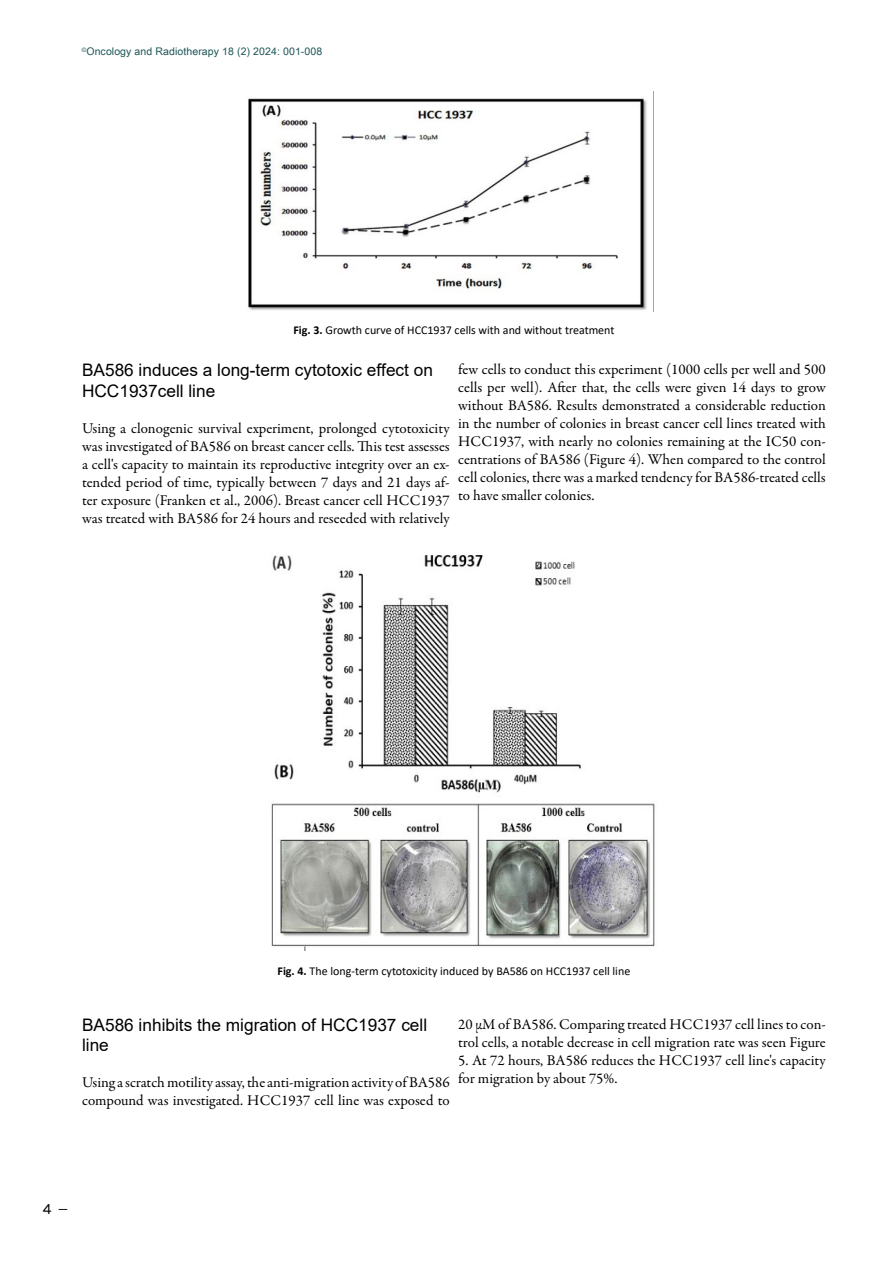
<style>
.page{position:relative;width:893px;height:1263px;background:#fff}
.page>*{position:absolute;margin:0;border:0;box-sizing:border-box;transform-origin:0 0}
.t1{font:18px "Tunga";color:#000}
.t2{font:17.25px/20.7px "Arial";color:#000}
.t3{font:15px/18px "Garamond Premr Pro";color:#000}
.t4{font:12px "Calibri";color:#000}
.t5{font:10.5px "Arial Unicode MS";letter-spacing:.01em;color:#1d5557}
.s1{font-weight:700}
.s2{font-family:"Minion Pro"}
</style>
<div class="page">
<img style="left:248px;top:91px;width:406px;height:220px">
<img style="left:271px;top:555px;width:384px;height:395px">
<p class="t5" style="left:82px;top:44px;width:242px"><sup>©</sup>Oncology and Radiotherapy 18 (2) 2024: 001-008</p>
<p class="t4" style="left:293px;top:321px;width:323px"><span class="s1">Fig. 3.</span> Growth curve of HCC1937 cells with and without treatment</p>
<p class="t2" style="left:82px;top:360px;width:352px">BA586 induces a long-term cytotoxic effect on<br>HCC1937cell line</p>
<p class="t3" style="left:82px;top:419px;width:369px;text-align:justify">Using a clonogenic survival experiment, prolonged cytotoxicity was investigated of BA586 on breast cancer cells. This test assesses a cell's capacity to maintain its reproductive integrity over an ex&shy;tended period of time, typically between 7 days and 21 days af&shy;ter exposure (Franken et al., 2006). Breast cancer cell HCC1937 was treated with BA586 for 24 hours and reseeded with relatively</p>
<p class="t3" style="left:458px;top:361px;width:369px;text-align:justify">few cells to conduct this experiment (1000 cells per well and 500 cells per well). After that, the cells were given 14 days to grow without BA586. Results demonstrated a considerable reduction in the number of colonies in breast cancer cell lines treated with HCC1937, with nearly no colonies remaining at the IC50 con&shy;centrations of BA586 (Figure 4). When compared to the control cell colonies, there was a marked tendency for BA586-treated cells to have smaller colonies.</p>
<p class="t4" style="left:277px;top:962px;width:354px"><span class="s1">Fig. 4.</span> The long-term cytotoxicity induced by BA586 on HCC1937 cell line</p>
<p class="t2" style="left:82px;top:1014px;width:347px">BA586 inhibits the migration of HCC1937 cell line</p>
<p class="t3" style="left:82px;top:1074px;width:369px">Using a scratch motility assay, the anti-migration activity of BA586 compound was investigated. HCC1937 cell line was exposed to</p>
<p class="t3" style="left:458px;top:1016px;width:369px">20 µM of BA586. Comparing treated HCC1937 cell lines to con&shy;trol cells, a notable decrease in cell migration rate was seen Figure</p>
<p class="t3" style="left:458px;top:1052px;width:369px">5. At 72 hours, BA586 reduces the HCC1937 cell line's capacity for migration by about 75%.</p>
<p class="t1" style="left:43px;top:1198px;width:27px">4 <span class="s2">−</span></p>
</div>
